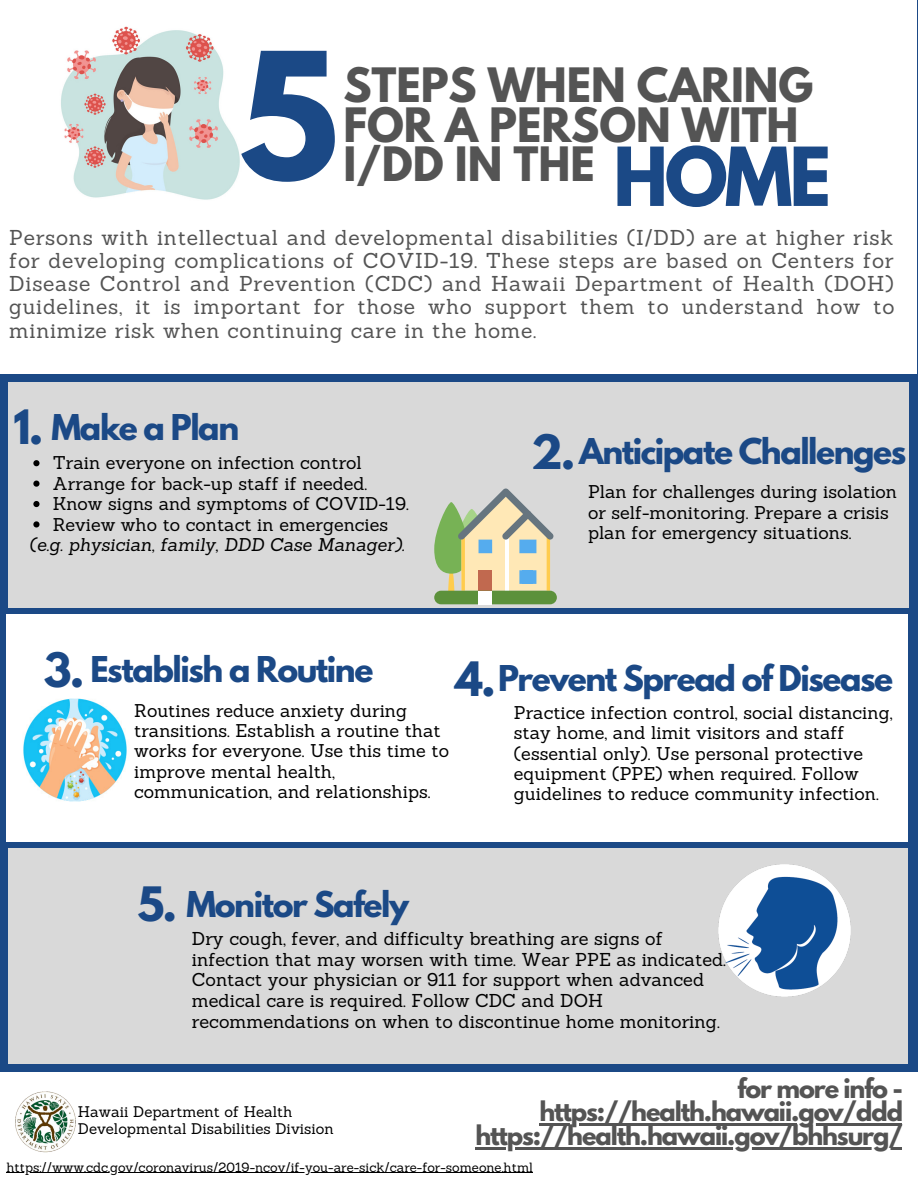
<style>
.page{position:relative;width:918px;height:1188px;background:#1b4986}
.page>*{position:absolute;margin:0;border:0;box-sizing:border-box;transform-origin:0 0}
.t1{font:700 156px "League Spartan";color:#1b4986}
.t2{font:700 72px "League Spartan";color:#1b4986}
.t3{font:700 42px/39.3px "League Spartan";letter-spacing:-.005em;color:#545454}
.t4{font:700 31.5px "League Spartan";letter-spacing:-.045em;color:#1b4986}
.t5{font:700 24px/23.7px "League Spartan";letter-spacing:-.045em;color:#545454;text-align:right}
.t6{font:21px/23.2px "Sanchez";letter-spacing:.035em;color:#545454;text-align:justify}
.t7{font:18.15px/20.5px "Sanchez";color:#000}
.t8{font:18px/20.4px "Sanchez";color:#000}
.t9{font:italic 18px "Sanchez";color:#000}
.t10{font:15px/16.4px "Sanchez";color:#000}
.t11{font:13.05px "Sanchez";color:#000}
.s1{font-size:42px}
</style>
<div class="page">
<div style="left:0;top:0;width:917px;height:373px;background:#fff"></div>
<img style="left:61px;top:26px;width:179px;height:174px">
<div style="left:8px;top:382px;width:901px;height:225px;background:#d9d9d9"></div>
<div style="left:6px;top:614px;width:902px;height:228px;background:#fff"></div>
<div style="left:8px;top:848px;width:900px;height:216px;background:#d9d9d9"></div>
<div style="left:0;top:1072px;width:918px;height:116px;background:#fff"></div>
<svg style="left:434px;top:488px;width:120px;height:104px"></svg>
<div style="left:434px;top:591px;width:123px;height:13px;background:#5c913b;border-radius:7px"></div>
<div style="left:479px;top:591px;width:13px;height:13px;background:#fff"></div>
<img style="left:23px;top:698px;width:104px;height:104px">
<img style="left:718px;top:864px;width:133px;height:133px">
<svg style="left:33px;top:460px;width:7px;height:6px"></svg>
<svg style="left:33px;top:481px;width:7px;height:6px"></svg>
<svg style="left:33px;top:501px;width:7px;height:6px"></svg>
<svg style="left:33px;top:521px;width:7px;height:7px"></svg>
<img style="left:15px;top:1091px;width:61px;height:62px">
<hr style="left:539px;top:1124px;width:363px;height:2px;background:#545454">
<hr style="left:475px;top:1147px;width:427px;height:2px;background:#545454">
<hr style="left:6px;top:1172px;width:527px;height:1px;background:#000">
<h1 class="t1" style="left:238px;top:39px;width:101px">5</h1>
<h3 class="t3" style="left:343px;top:71px;width:471px">STEPS WHEN CARING<br>FOR A PERSON WITH<br>I/DD IN THE</h3>
<h2 class="t2" style="left:613px;top:141px;width:219px">HOME</h2>
<p class="t6" style="left:9px;top:226px;width:887px">Persons with intellectual and developmental disabilities (I/DD) are at higher risk for developing complications of COVID-19. These steps are based on Centers for Disease Control and Prevention (CDC) and Hawaii Department of Health (DOH) guidelines, it is important for those who support them to understand how to minimize risk when continuing care in the home.</p>
<h3 class="t4" style="left:14px;top:411px;width:227px"><span class="s1">1.</span> Make a Plan</h3>
<p class="t8" style="left:53px;top:453px;width:358px">Train everyone on infection control Arrange for back-up staff if needed.<br>Know signs and symptoms of COVID-19.<br>Review who to contact in emergencies</p>
<p class="t9" style="left:29px;top:533px;width:377px">(e.g. physician, family, DDD Case Manager).</p>
<h3 class="t4" style="left:531px;top:436px;width:377px"><span class="s1">2.</span> Anticipate Challenges</h3>
<p class="t8" style="left:588px;top:482px;width:311px">Plan for challenges during isolation or self-monitoring. Prepare a crisis plan for emergency situations.</p>
<h3 class="t4" style="left:44px;top:654px;width:331px"><span class="s1">3.</span> Establish a Routine</h3>
<h3 class="t4" style="left:455px;top:663px;width:440px"><span class="s1">4.</span>Prevent Spread of Disease</h3>
<p class="t8" style="left:134px;top:700px;width:316px">Routines reduce anxiety during transitions. Establish a routine that works for everyone. Use this time to improve mental health, communication, and relationships.</p>
<h3 class="t4" style="left:137px;top:889px;width:273px"><span class="s1">5.</span> Monitor Safely</h3>
<p class="t8" style="left:514px;top:702px;width:380px">Practice infection control, social distancing, stay home, and limit visitors and staff (essential only). Use personal protective equipment (PPE) when required. Follow guidelines to reduce community infection.</p>
<p class="t7" style="left:192px;top:928px;width:536px">Dry cough, fever, and difficulty breathing are signs of infection that may worsen with time. Wear PPE as indicated.<br>Contact your physician or 911 for support when advanced medical care is required. Follow CDC and DOH recommendations on when to discontinue home monitoring.</p>
<p class="t10" style="left:78px;top:1104px;width:257px">Hawaii Department of Health<br>Developmental Disabilities Division</p>
<h3 class="t5" style="left:475px;top:1079px;width:429px">for more info - https://health.hawaii.gov/ddd https://health.hawaii.gov/bhhsurg/</h3>
<p class="t11" style="left:6px;top:1159px;width:528px">https://www.cdc.gov/coronavirus/2019-ncov/if-you-are-sick/care-for-someone.html</p>
</div>
